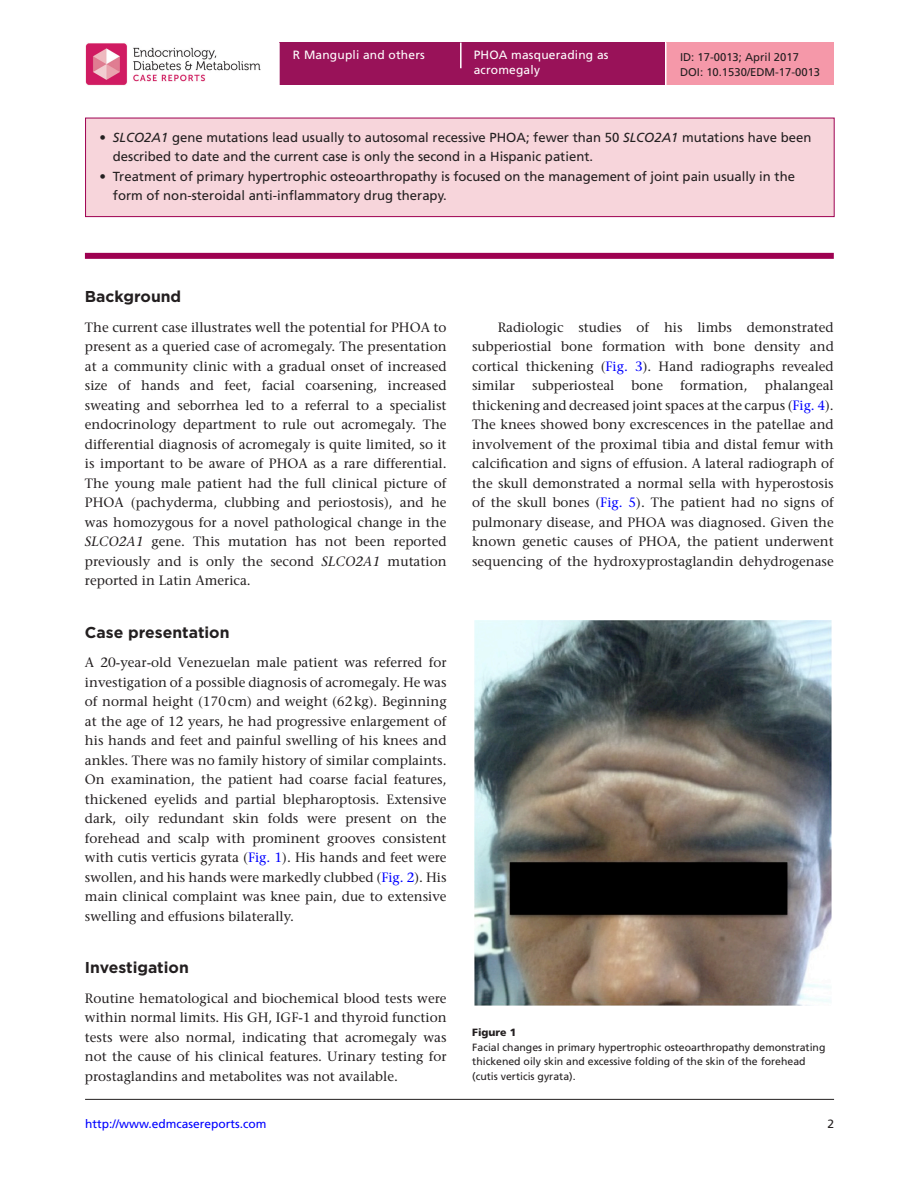
<style>
.page{position:relative;width:919px;height:1187px;background:#fff}
.page>*{position:absolute;margin:0;border:0;box-sizing:border-box;transform-origin:0 0}
.H1_Rule{font:700 15.75px "Gotham";color:#231f20}
.TXT{font:500 13.5px/19.5px "Stone Serif Std";color:#231f20;text-align:justify}
.TXI{font:500 13.5px/19.5px "Stone Serif Std";color:#231f20;text-align:justify}
.t1{font:13.2px/19.5px "Frutiger LT Std";color:#231f20}
.t2{font:12px/14.7px "Frutiger LT Std";letter-spacing:.015em;color:#fff}
.t3{font:12px "Frutiger LT Std";color:#00f}
.t4{font:12px "Frutiger LT Std";color:#231f20}
.t5{font:11.25px "Frutiger LT Std";color:#231f20}
.FC{font:10.5px/14.7px "Frutiger LT Std";color:#231f20}
.FC-2{font:900 10.5px "Frutiger LT Std";color:#231f20}
.s1{font-style:italic}
.s2{color:#00f}
</style>
<div class="page">
<div style="left:280px;top:43px;width:385px;height:42px;background:#991259"></div>
<div style="left:666px;top:43px;width:167px;height:42px;background:#f598a9"></div>
<svg style="left:460px;top:43px;width:1px;height:25px"></svg>
<img style="left:85px;top:43px;width:176px;height:42px">
<hr style="left:85px;top:1098px;width:749px;height:1px;background:#231f20">
<div style="left:85px;top:253px;width:748px;height:6px;background:#9e0151"></div>
<img style="left:474px;top:620px;width:357px;height:385px">
<div style="left:86px;top:118px;width:748px;height:98px;background:#f7d5db"></div>
<div style="left:85px;top:118px;width:749px;height:99px;border:1px solid #9e0151"></div>
<p class="t2" style="left:293px;top:48px;width:133px">R Mangupli and others</p>
<p class="t2" style="left:473px;top:48px;width:136px">PHOA masquerading as acromegaly</p>
<p class="t5" style="left:680px;top:51px;width:120px">ID: 17-0013; April 2017</p>
<p class="t5" style="left:680px;top:65px;width:142px">DOI: 10.1530/EDM-17-0013</p>
<p class="t1" style="left:113px;top:127px;width:700px;text-indent:-14px">• <span class="s1">SLCO2A1</span> gene mutations lead usually to autosomal recessive PHOA; fewer than 50 <span class="s1">SLCO2A1</span> mutations have been described to date and the current case is only the second in a Hispanic patient.</p>
<p class="t1" style="left:113px;top:166px;width:683px;text-indent:-14px">• Treatment of primary hypertrophic osteoarthropathy is focused on the management of joint pain usually in the form of non-steroidal anti-inflammatory drug therapy.</p>
<p class="H1_Rule" style="left:85px;top:286px;width:98px">Background</p>
<p class="TXT" style="left:85px;top:317px;width:363px">The current case illustrates well the potential for PHOA to present as a queried case of acromegaly. The presentation at a community clinic with a gradual onset of increased size of hands and feet, facial coarsening, increased sweating and seborrhea led to a referral to a specialist endocrinology department to rule out acromegaly. The differential diagnosis of acromegaly is quite limited, so it is important to be aware of PHOA as a rare differential.<br>The young male patient had the full clinical picture of PHOA (pachyderma, clubbing and periostosis), and he was homozygous for a novel pathological change in the <span class="s1">SLCO2A1</span> gene. This mutation has not been reported previously and is only the second <span class="s1">SLCO2A1</span> mutation reported in Latin America.</p>
<h1 class="H1_Rule" style="left:85px;top:621px;width:146px">Case presentation</h1>
<p class="TXT" style="left:85px;top:652px;width:363px">A 20-year-old Venezuelan male patient was referred for investigation of a possible diagnosis of acromegaly. He was of normal height (170cm) and weight (62kg). Beginning at the age of 12 years, he had progressive enlargement of his hands and feet and painful swelling of his knees and ankles. There was no family history of similar complaints.<br>On examination, the patient had coarse facial features, thickened eyelids and partial blepharoptosis. Extensive dark, oily redundant skin folds were present on the forehead and scalp with prominent grooves consistent with cutis verticis gyrata (<span class="s2">Fig. 1</span>). His hands and feet were swollen, and his hands were markedly clubbed (<span class="s2">Fig. 2</span>). His main clinical complaint was knee pain, due to extensive swelling and effusions bilaterally.</p>
<h1 class="H1_Rule" style="left:85px;top:957px;width:105px">Investigation</h1>
<p class="TXT" style="left:85px;top:988px;width:363px">Routine hematological and biochemical blood tests were within normal limits. His GH, IGF-1 and thyroid function tests were also normal, indicating that acromegaly was not the cause of his clinical features. Urinary testing for prostaglandins and metabolites was not available.</p>
<p class="TXI" style="left:472px;top:317px;width:363px;text-indent:26px">Radiologic studies of his limbs demonstrated subperiostial bone formation with bone density and cortical thickening (<span class="s2">Fig. 3</span>). Hand radiographs revealed similar</p>
<p class="TXI" style="left:532px;top:376px;width:84px">subperiosteal</p>
<p class="TXI" style="left:631px;top:376px;width:33px">bone</p>
<p class="TXI" style="left:680px;top:376px;width:69px">formation,</p>
<p class="TXI" style="left:472px;top:376px;width:363px;text-indent:293px">phalangeal thickening and decreased joint spaces at the carpus (<span class="s2">Fig. 4</span>).<br>The knees showed bony excrescences in the patellae and involvement of the proximal tibia and distal femur with calcification and signs of effusion. A lateral radiograph of the skull demonstrated a normal sella with hyperostosis of the skull bones (<span class="s2">Fig. 5</span>). The patient had no signs of pulmonary disease, and PHOA was diagnosed. Given the known genetic causes of PHOA, the patient underwent sequencing of the hydroxyprostaglandin dehydrogenase</p>
<p class="FC-2" style="left:472px;top:1026px;width:45px">Figure 1</p>
<p class="FC" style="left:472px;top:1039px;width:354px">Facial changes in primary hypertrophic osteoarthropathy demonstrating thickened oily skin and excessive folding of the skin of the forehead (cutis verticis gyrata).</p>
<p class="t3" style="left:85px;top:1116px;width:183px">http://www.edmcasereports.com</p>
<p class="t4" style="left:827px;top:1116px;width:8px">2</p>
</div>
